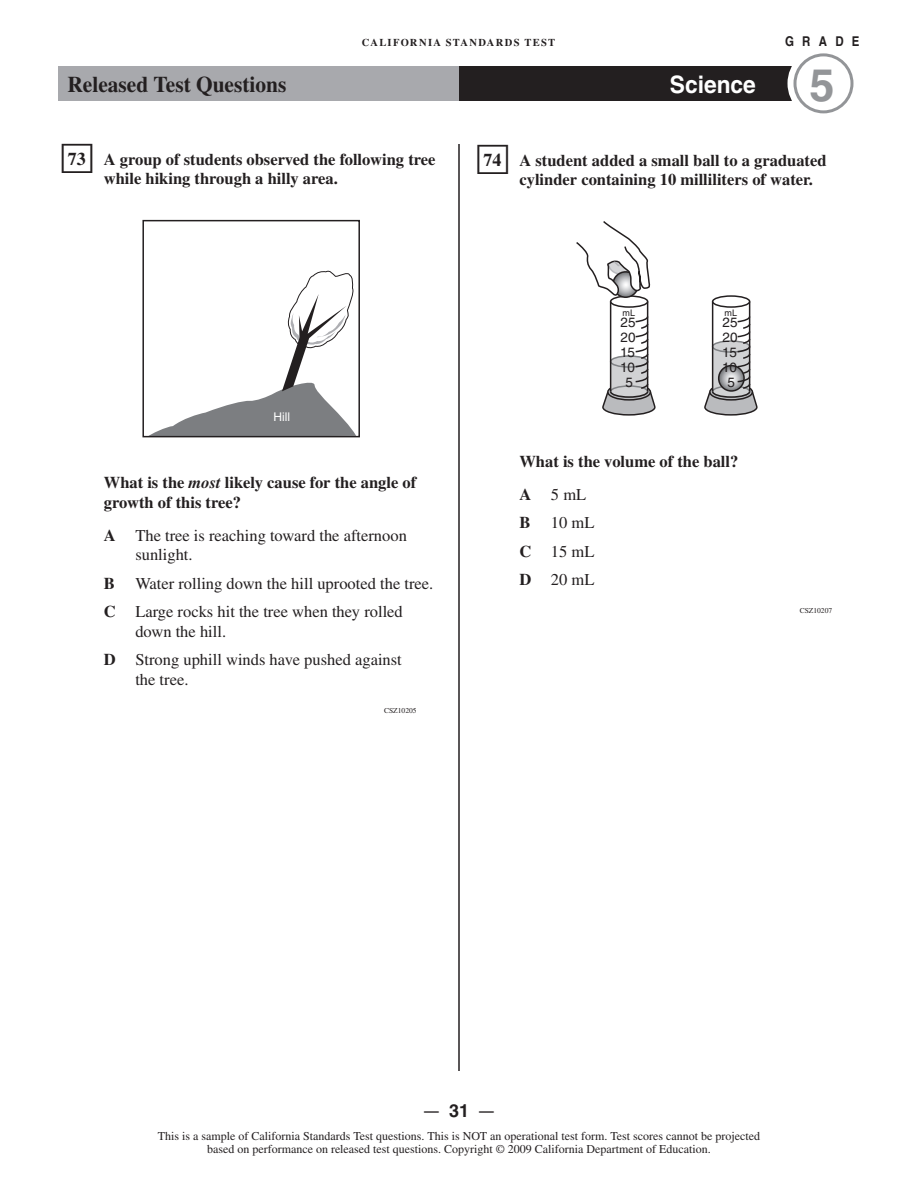
<style>
.page{position:relative;width:918px;height:1188px;background:#fff}
.page>*{position:absolute;margin:0;border:0;box-sizing:border-box;transform-origin:0 0}
.t1{font:700 24px "Helvetica";color:#fff;scale:.95 1}
.t2{font:700 22.5px "Times";color:#231f20;scale:.95 1}
.t3{font:condensed 18px "Helvetica";color:#231f20}
.t4{font:700 16.5px/19.5px "Times";color:#231f20}
.t5{font:16.5px/28.5px "Times";color:#231f20}
.t6{font:13.5px "Helvetica";color:#231f20}
.t7{font:700 13.5px "Helvetica";letter-spacing:.715em;color:#231f20;scale:.85 1}
.t8{font:12px/13.5px "Times";color:#231f20;text-align:center}
.t9{font:12px "Helvetica";color:#fff}
.t10{font:700 10.5px "Times";letter-spacing:.125em;color:#231f20}
.t11{font:9px "Helvetica";color:#231f20}
.t12{font:7.5px "Times";color:#231f20}
.s1{font-size:45px;color:#939598}
.s2{font-size:18px}
.s3{font-style:italic}
.s4{font-weight:700}
.s5{font-weight:400}
.s6{font-weight:700;font-stretch:normal}
</style>
<div class="page">
<hr style="left:458px;top:144px;width:2px;height:927px;background:#231f20">
<div style="left:58px;top:66px;width:401px;height:35px;background:#a8a9ad"></div>
<div style="left:459px;top:66px;width:396px;height:35px;background:#231f20"></div>
<svg style="left:789px;top:49px;width:69px;height:69px"></svg>
<div style="left:788px;top:47px;width:72px;height:72px;border:3px solid #fff;border-radius:50%"></div>
<div style="left:795px;top:55px;width:57px;height:57px;background:#fff;border-radius:50%"></div>
<div style="left:794px;top:53px;width:60px;height:60px;border:3px solid #939598;border-radius:50%"></div>
<svg style="left:152px;top:270px;width:203px;height:164px"></svg>
<div style="left:142px;top:220px;width:218px;height:217px;border:2px solid #231f20"></div>
<div style="left:610px;top:295px;width:38px;height:13px;border:2px solid #231f20;border-radius:50%"></div>
<hr style="left:610px;top:302px;width:1px;height:90px;background:#231f20">
<hr style="left:647px;top:302px;width:1px;height:90px;background:#231f20">
<svg style="left:602px;top:315px;width:54px;height:101px"></svg>
<div style="left:712px;top:295px;width:38px;height:13px;border:2px solid #231f20;border-radius:50%"></div>
<hr style="left:712px;top:302px;width:1px;height:90px;background:#231f20">
<hr style="left:749px;top:302px;width:1px;height:90px;background:#231f20">
<div style="left:612px;top:271px;width:27px;height:27px;border:2px solid #231f20;border-radius:50%"></div>
<svg style="left:704px;top:315px;width:54px;height:101px"></svg>
<svg style="left:576px;top:221px;width:75px;height:76px"></svg>
<p class="t10" style="left:362px;top:39px;width:195px">CALIFORNIA STANDARDS TEST</p>
<p class="t7" style="left:785px;top:37px;width:89px">GRADE</p>
<h2 class="t2" style="left:68px;top:76px;width:232px">Released Test Questions</h2>
<h1 class="t1" style="left:670px;top:75px;width:175px">Science <span class="s1">5</span></h1>
<p class="t4" style="left:104px;top:151px;width:333px;text-indent:-36px"><span class="s2">73</span> A group of students observed the following tree while hiking through a hilly area.</p>
<p class="t9" style="left:274px;top:412px;width:18px">Hill</p>
<p class="t4" style="left:104px;top:475px;width:314px">What is the <span class="s3">most</span> likely cause for the angle of growth of this tree?</p>
<p class="t5" style="left:135px;top:527px;width:273px;line-height:19.5px;text-indent:-32px"><span class="s4">A</span> The tree is reaching toward the afternoon sunlight.</p>
<p class="t5" style="left:104px;top:571px;width:331px"><span class="s4">B</span> Water rolling down the hill uprooted the tree.<br><span class="s4">C</span> Large rocks hit the tree when they rolled</p>
<p class="t5" style="left:104px;top:619px;width:300px;text-indent:32px">down the hill.<br><span class="s4">D</span> Strong uphill winds have pushed against</p>
<p class="t5" style="left:135px;top:667px;width:55px">the tree.</p>
<p class="t12" style="left:384px;top:707px;width:34px">CSZ10205</p>
<p class="t4" style="left:519px;top:152px;width:309px;text-indent:-36px"><span class="s2">74</span> A student added a small ball to a graduated cylinder containing 10 milliliters of water.</p>
<p class="t11" style="left:623px;top:310px;width:14px">mL</p>
<p class="t6" style="left:621px;top:317px;width:17px">25</p>
<p class="t11" style="left:725px;top:310px;width:14px">mL</p>
<p class="t6" style="left:723px;top:317px;width:17px">25</p>
<p class="t6" style="left:621px;top:332px;width:17px">20</p>
<p class="t6" style="left:723px;top:332px;width:17px">20</p>
<p class="t6" style="left:620px;top:347px;width:17px">15</p>
<p class="t6" style="left:722px;top:347px;width:17px">15</p>
<p class="t6" style="left:620px;top:362px;width:17px">10</p>
<p class="t6" style="left:722px;top:362px;width:17px">10</p>
<p class="t6" style="left:626px;top:377px;width:9px">5</p>
<p class="t6" style="left:728px;top:377px;width:9px">5</p>
<p class="t4" style="left:519px;top:446px;width:220px;line-height:33px">What is the volume of the ball?<br>A <span class="s5">5 mL</span></p>
<p class="t5" style="left:519px;top:510px;width:77px;text-align:justify"><span class="s4">B</span> 10 mL <span class="s4">C</span> 15 mL <span class="s4">D</span> 20 mL</p>
<p class="t12" style="left:800px;top:608px;width:34px">CSZ10207</p>
<p class="t3" style="left:424px;top:1104px;width:71px">— <span class="s6">31</span> —</p>
<p class="t8" style="left:158px;top:1130px;width:604px">This is a sample of California Standards Test questions. This is NOT an operational test form. Test scores cannot be projected based on performance on released test questions. Copyright © 2009 California Department of Education.</p>
</div>
